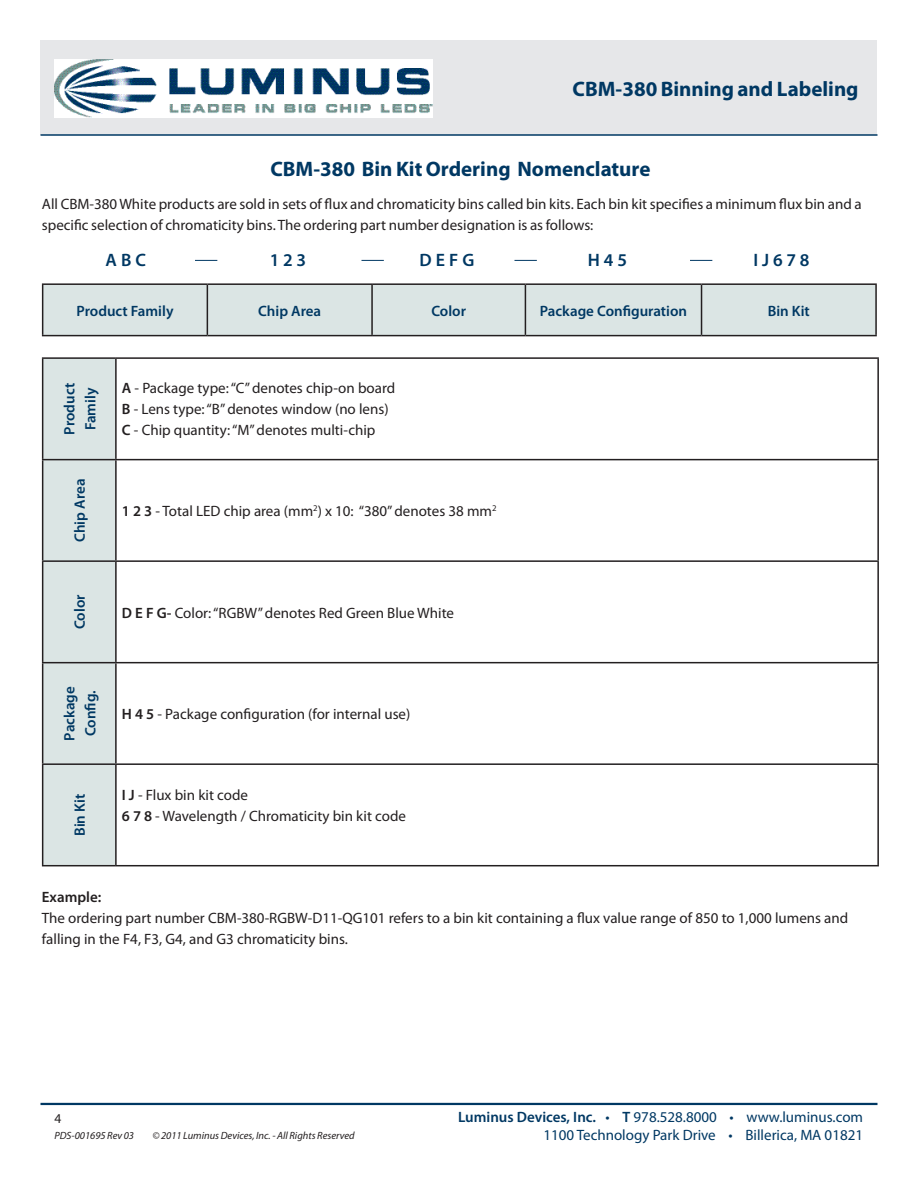
<style>
.page{position:relative;width:918px;height:1188px;background:#fff}
.page>*{position:absolute;margin:0;border:0;box-sizing:border-box;transform-origin:0 0}
.DS_Title1{font:700 21px "Myriad Pro";color:#003863}
.t1{font:600 18px "Myriad Pro";color:#003863}
.DS_Body{font:15px/21px "Myriad Pro";color:#231f20}
.t2{font:600 15px/21px "Myriad Pro";color:#003863}
.t3{font:15px "Myriad Pro";color:#003863}
.t4{font:600 15px "Myriad Pro";color:#231f20}
.zzFooterRight2{font:13.5px "Myriad Pro";color:#231f20}
.zzFooterRight1{font:italic 10.5px "Myriad Pro";color:#231f20}
.s1{font-weight:600}
.s2{font-style:inherit}
</style>
<div class="page">
<div style="left:40px;top:40px;width:838px;height:95px;background:#e6e7e9"></div>
<hr style="left:40px;top:1103px;width:838px;height:2px;background:#003863">
<hr style="left:40px;top:134px;width:838px;height:2px;background:#003863">
<img style="left:54px;top:59px;width:378px;height:59px">
<div style="left:43px;top:285px;width:832px;height:50px;background:#dbe5e4"></div>
<hr style="left:42px;top:283px;width:165px;height:2px;background:#231f20">
<hr style="left:42px;top:285px;width:1px;height:50px;background:#231f20">
<hr style="left:207px;top:283px;width:165px;height:2px;background:#231f20">
<hr style="left:207px;top:285px;width:1px;height:50px;background:#231f20">
<hr style="left:372px;top:283px;width:153px;height:2px;background:#231f20">
<hr style="left:371px;top:285px;width:2px;height:50px;background:#231f20">
<hr style="left:525px;top:283px;width:177px;height:2px;background:#231f20">
<hr style="left:525px;top:285px;width:1px;height:50px;background:#231f20">
<hr style="left:702px;top:283px;width:175px;height:2px;background:#231f20">
<hr style="left:701px;top:285px;width:1px;height:50px;background:#231f20">
<hr style="left:875px;top:285px;width:2px;height:50px;background:#231f20">
<hr style="left:42px;top:335px;width:165px;height:1px;background:#231f20">
<hr style="left:207px;top:335px;width:165px;height:1px;background:#231f20">
<hr style="left:372px;top:335px;width:153px;height:1px;background:#231f20">
<hr style="left:525px;top:335px;width:177px;height:1px;background:#231f20">
<hr style="left:702px;top:335px;width:175px;height:1px;background:#231f20">
<svg style="left:43px;top:359px;width:72px;height:506px;background:#d1dad9"></svg>
<hr style="left:42px;top:357px;width:74px;height:2px;background:#231f20">
<hr style="left:42px;top:359px;width:1px;height:100px;background:#231f20">
<hr style="left:116px;top:357px;width:763px;height:2px;background:#231f20">
<hr style="left:115px;top:359px;width:2px;height:100px;background:#231f20">
<hr style="left:877px;top:359px;width:2px;height:100px;background:#231f20">
<hr style="left:42px;top:459px;width:74px;height:1px;background:#231f20">
<hr style="left:42px;top:460px;width:1px;height:100px;background:#231f20">
<hr style="left:116px;top:459px;width:763px;height:1px;background:#231f20">
<hr style="left:115px;top:460px;width:2px;height:100px;background:#231f20">
<hr style="left:877px;top:460px;width:2px;height:100px;background:#231f20">
<hr style="left:42px;top:560px;width:74px;height:2px;background:#231f20">
<hr style="left:42px;top:562px;width:1px;height:100px;background:#231f20">
<hr style="left:116px;top:560px;width:763px;height:2px;background:#231f20">
<hr style="left:115px;top:562px;width:2px;height:100px;background:#231f20">
<hr style="left:877px;top:562px;width:2px;height:100px;background:#231f20">
<hr style="left:42px;top:662px;width:74px;height:1px;background:#231f20">
<hr style="left:42px;top:663px;width:1px;height:100px;background:#231f20">
<hr style="left:116px;top:662px;width:763px;height:1px;background:#231f20">
<hr style="left:115px;top:663px;width:2px;height:100px;background:#231f20">
<hr style="left:877px;top:663px;width:2px;height:100px;background:#231f20">
<hr style="left:42px;top:763px;width:74px;height:2px;background:#231f20">
<hr style="left:42px;top:765px;width:1px;height:100px;background:#231f20">
<hr style="left:116px;top:763px;width:763px;height:2px;background:#231f20">
<hr style="left:115px;top:765px;width:2px;height:100px;background:#231f20">
<hr style="left:877px;top:765px;width:2px;height:100px;background:#231f20">
<hr style="left:42px;top:865px;width:74px;height:1px;background:#231f20">
<hr style="left:116px;top:865px;width:763px;height:1px;background:#231f20">
<svg style="left:195px;top:260px;width:22px;height:1px"></svg>
<svg style="left:362px;top:260px;width:22px;height:1px"></svg>
<svg style="left:514px;top:260px;width:23px;height:1px"></svg>
<svg style="left:690px;top:260px;width:22px;height:1px"></svg>
<p class="DS_Title1" style="left:573px;top:75px;width:287px">CBM-380 Binning and Labeling</p>
<p class="DS_Title1" style="left:270px;top:156px;width:382px">CBM-380 Bin Kit Ordering Nomenclature</p>
<p class="DS_Body" style="left:42px;top:194px;width:821px">All CBM-380 White products are sold in sets of flux and chromaticity bins called bin kits. Each bin kit specifies a minimum flux bin and a specific selection of chromaticity bins. The ordering part number designation is as follows:</p>
<p class="t1" style="left:106px;top:249px;width:42px">A B C</p>
<p class="t1" style="left:270px;top:249px;width:38px">1 2 3</p>
<p class="t1" style="left:419px;top:249px;width:56px">D E F G</p>
<p class="t1" style="left:588px;top:249px;width:41px">H 4 5</p>
<p class="t1" style="left:753px;top:249px;width:58px">I J 6 7 8</p>
<p class="t2" style="left:77px;top:300px;width:98px">Product Family</p>
<p class="t2" style="left:258px;top:300px;width:65px">Chip Area</p>
<p class="t2" style="left:431px;top:300px;width:36px">Color</p>
<p class="t2" style="left:540px;top:300px;width:149px">Package Configuration</p>
<p class="t2" style="left:768px;top:300px;width:44px">Bin Kit</p>
<p class="t2" style="left:58px;top:435px;width:53px;rotate:-90deg">Product</p>
<p class="t2" style="left:79px;top:430px;width:44px;rotate:-90deg">Family</p>
<p class="DS_Body" style="left:122px;top:378px;width:275px"><span class="s1">A</span> - Package type: “C” denotes chip-on board</p>
<p class="DS_Body" style="left:122px;top:399px;width:268px"><span class="s1">B</span> - Lens type: “B” denotes window (no lens)</p>
<p class="DS_Body" style="left:122px;top:420px;width:255px"><span class="s1">C</span> - Chip quantity: “M” denotes multi-chip</p>
<p class="t2" style="left:69px;top:542px;width:65px;rotate:-90deg">Chip Area</p>
<p class="DS_Body" style="left:122px;top:500px;width:376px"><span class="s1">1 2 3</span> <span class="s2">-</span> Total LED chip area (mm<sup>2</sup>) x 10: “380” denotes 38 mm<sup>2</sup></p>
<p class="t2" style="left:69px;top:629px;width:36px;rotate:-90deg">Color</p>
<p class="DS_Body" style="left:122px;top:602px;width:334px"><span class="s1">D E F G-</span> Color: “RGBW” denotes Red Green Blue White</p>
<p class="t2" style="left:58px;top:741px;width:56px;rotate:-90deg">Package<br>Config.</p>
<p class="t2" style="left:69px;top:836px;width:44px;rotate:-90deg">Bin Kit</p>
<p class="DS_Body" style="left:122px;top:703px;width:290px"><span class="s1">H 4 5</span> <span class="s2">-</span> Package configuration (for internal use)</p>
<p class="DS_Body" style="left:122px;top:784px;width:128px"><span class="s1">I J</span> - Flux bin kit code</p>
<p class="DS_Body" style="left:122px;top:805px;width:286px"><span class="s1">6 7 8</span> - Wavelength / Chromaticity bin kit code</p>
<p class="t4" style="left:42px;top:888px;width:61px">Example:</p>
<p class="DS_Body" style="left:42px;top:908px;width:808px">The ordering part number CBM-380-RGBW-D11-QG101 refers to a bin kit containing a flux value range of 850 to 1,000 lumens and</p>
<p class="DS_Body" style="left:42px;top:929px;width:308px">falling in the F4, F3, G4, and G3 chromaticity bins.</p>
<p class="zzFooterRight2" style="left:54px;top:1110px;width:8px">4</p>
<p class="zzFooterRight1" style="left:54px;top:1129px;width:81px">PDS-001695 Rev 03</p>
<p class="zzFooterRight1" style="left:152px;top:1129px;width:204px">© 2011 Luminus Devices, Inc. - All Rights Reserved</p>
<p class="t3" style="left:458px;top:1108px;width:407px"><span class="s1">Luminus Devices, Inc.</span> • <span class="s1">T</span> 978.528.8000 • www.luminus.com</p>
<p class="t3" style="left:543px;top:1126px;width:321px">1100 Technology Park Drive • Billerica, MA 01821</p>
</div>
